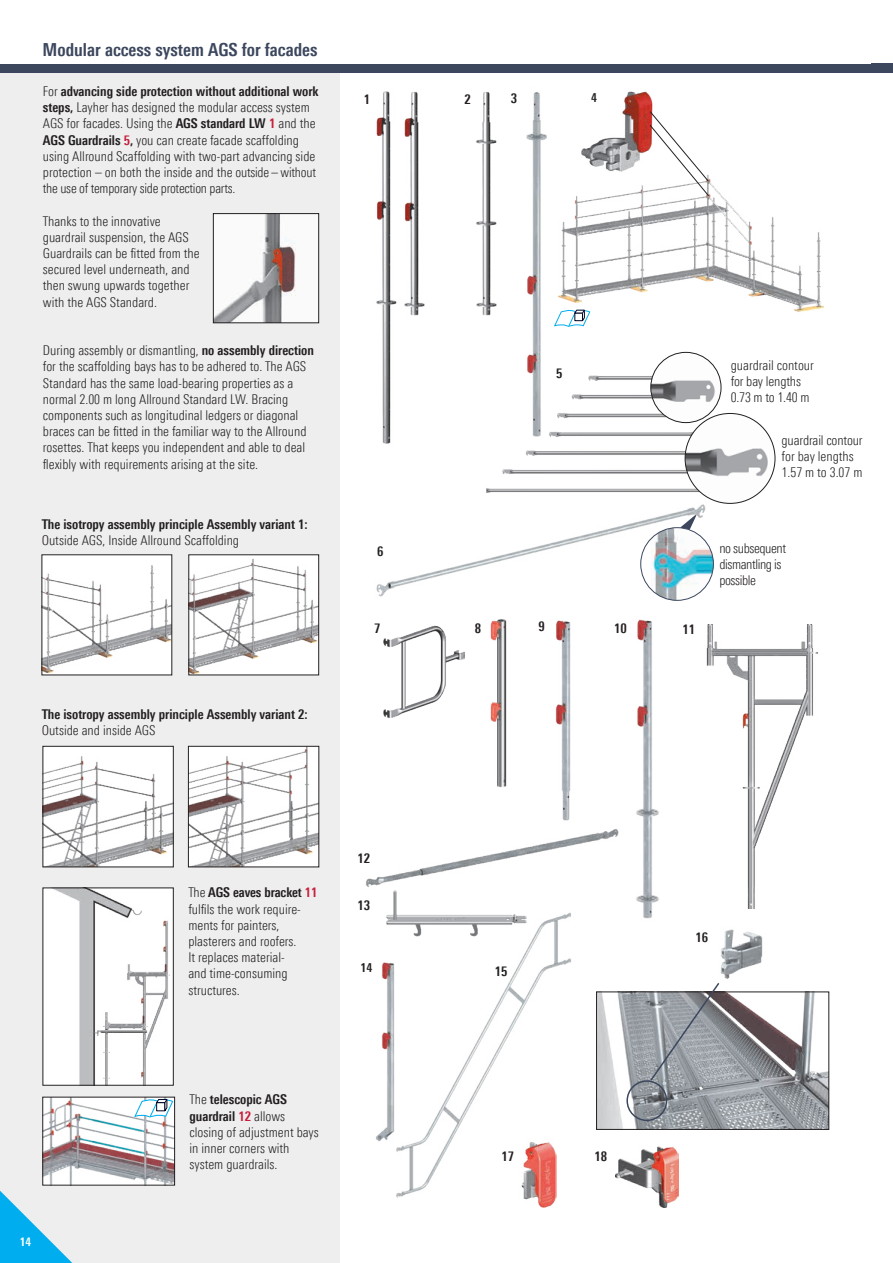
<style>
.page{position:relative;width:893px;height:1263px;background:#fff}
.page>*{position:absolute;margin:0;border:0;box-sizing:border-box;transform-origin:0 0}
.t1{font:700 18px "Linotype Univers 620 Cn";color:#3c475e}
.GT_2013{font:300 13.5px/16.2px "Linotype Univers 320 Cn";color:#231f20}
.Maße_2013{font:700 13.5px "Linotype Univers 620 Cn";color:#231f20}
.GT_2013-2{font:300 13.5px/16.2px "Linotype Univers 320 Cn";letter-spacing:-.03em;color:#231f20}
.Maße_2013-2{font:700 12.6px "Linotype Univers 620 Cn";color:#231f20}
.t2{font:700 12px "Linotype Univers 620 Cn";color:#fff}
.s1{font-family:"Linotype Univers 620 Cn";font-weight:700}
.s2{font-family:"Linotype Univers 620 Cn";font-weight:700;color:#c71f3a}
</style>
<div class="page">
<div style="left:0;top:72px;width:340px;height:1191px;background:#eeeeef"></div>
<svg style="left:0;top:1178px;width:85px;height:85px"></svg>
<div style="left:0;top:64px;width:893px;height:8px;background:#3c475e"></div>
<div style="left:872px;top:63px;width:21px;height:9px;background:#3c475e"></div>
<img style="left:376px;top:91px;width:15px;height:353px">
<img style="left:558px;top:179px;width:266px;height:134px">
<img style="left:562px;top:91px;width:91px;height:90px">
<img style="left:45px;top:748px;width:127px;height:117px">
<div style="left:43px;top:746px;width:131px;height:121px;border:1px solid #231f20"></div>
<img style="left:45px;top:889px;width:127px;height:194px">
<div style="left:43px;top:887px;width:131px;height:198px;border:1px solid #231f20"></div>
<img style="left:45px;top:1099px;width:128px;height:84px">
<img style="left:190px;top:748px;width:127px;height:117px">
<div style="left:188px;top:746px;width:131px;height:121px;border:1px solid #231f20"></div>
<img style="left:44px;top:556px;width:126px;height:116px">
<img style="left:190px;top:556px;width:127px;height:117px">
<div style="left:188px;top:554px;width:131px;height:121px;border:1px solid #231f20"></div>
<img style="left:215px;top:215px;width:102px;height:106px">
<div style="left:213px;top:213px;width:106px;height:110px;border:1px solid #231f20"></div>
<img style="left:487px;top:375px;width:236px;height:118px">
<img style="left:651px;top:352px;width:70px;height:71px;border-radius:35px">
<div style="left:650px;top:352px;width:71px;height:71px;border:1px solid #231f20;border-radius:50%"></div>
<img style="left:685px;top:413px;width:90px;height:90px;border-radius:45px">
<img style="left:384px;top:625px;width:81px;height:93px">
<img style="left:491px;top:619px;width:16px;height:169px">
<img style="left:706px;top:624px;width:112px;height:284px">
<img style="left:366px;top:831px;width:240px;height:56px">
<img style="left:387px;top:91px;width:38px;height:234px">
<img style="left:476px;top:92px;width:21px;height:224px">
<img style="left:513px;top:92px;width:42px;height:347px">
<img style="left:376px;top:504px;width:330px;height:97px">
<img style="left:555px;top:620px;width:16px;height:201px">
<img style="left:606px;top:619px;width:53px;height:300px">
<img style="left:393px;top:890px;width:4px;height:21px">
<img style="left:378px;top:911px;width:193px;height:288px">
<img style="left:720px;top:929px;width:43px;height:50px">
<div style="left:641px;top:528px;width:72px;height:72px;background:#fff;border-radius:50%"></div>
<img style="left:650px;top:528px;width:63px;height:72px">
<div style="left:640px;top:527px;width:74px;height:74px;border:1px solid #3c475e;border-radius:50%"></div>
<img style="left:598px;top:993px;width:229px;height:135px">
<div style="left:596px;top:991px;width:233px;height:139px;border:1px solid #231f20"></div>
<div style="left:626px;top:1080px;width:41px;height:41px;border:2px solid #3c475e;border-radius:50%"></div>
<svg style="left:649px;top:983px;width:72px;height:99px;background:#9fa4a9"></svg>
<img style="left:518px;top:1138px;width:38px;height:69px">
<img style="left:615px;top:1146px;width:64px;height:61px">
<svg style="left:649px;top:111px;width:61px;height:86px"></svg>
<svg style="left:554px;top:309px;width:36px;height:19px"></svg>
<svg style="left:134px;top:1099px;width:39px;height:18px"></svg>
<p class="t1" style="left:43px;top:38px;width:276px">Modular access system AGS for facades</p>
<p class="GT_2013" style="left:43px;top:83px;width:277px">For <span class="s1">advancing side protection without additional work steps,</span> Layher has designed the modular access system AGS for facades. Using the <span class="s1">AGS standard LW</span> <span class="s2">1</span> and the <span class="s1">AGS Guardrails</span> <span class="s2">5</span><span class="s1">,</span> you can create facade scaffolding using Allround Scaffolding with two-part advancing side protection – on both the inside and the outside – without the use of temporary side protection parts.</p>
<p class="GT_2013" style="left:43px;top:213px;width:158px">Thanks to the innovative guardrail suspension, the AGS<br>Guardrails can be fitted from the secured level underneath, and then swung upwards together with the AGS Standard.</p>
<p class="GT_2013" style="left:43px;top:342px;width:273px">During assembly or dismantling, <span class="s1">no assembly direction </span>for the scaffolding bays has to be adhered to. The AGS Standard has the same load-bearing properties as a normal 2.00 m long Allround Standard LW. Bracing components such as longitudinal ledgers or diagonal braces can be fitted in the familiar way to the Allround rosettes. That keeps you independent and able to deal flexibly with requirements arising at the site.</p>
<p class="Maße_2013" style="left:42px;top:516px;width:268px">The isotropy assembly principle Assembly variant 1:</p>
<p class="GT_2013" style="left:42px;top:532px;width:199px">Outside AGS, Inside Allround Scaffolding</p>
<p class="Maße_2013" style="left:42px;top:706px;width:268px">The isotropy assembly principle Assembly variant 2:</p>
<p class="GT_2013" style="left:42px;top:722px;width:115px">Outside and inside AGS</p>
<p class="Maße_2013" style="left:364px;top:92px;width:8px">1</p>
<p class="Maße_2013" style="left:464px;top:91px;width:8px">2</p>
<p class="Maße_2013" style="left:511px;top:90px;width:8px">3</p>
<p class="Maße_2013-2" style="left:591px;top:90px;width:7px">4</p>
<p class="Maße_2013" style="left:377px;top:543px;width:8px">6</p>
<p class="Maße_2013" style="left:374px;top:620px;width:8px">7</p>
<p class="Maße_2013" style="left:556px;top:365px;width:8px">5</p>
<p class="Maße_2013" style="left:475px;top:620px;width:8px">8</p>
<p class="Maße_2013" style="left:538px;top:618px;width:8px">9</p>
<p class="Maße_2013" style="left:614px;top:620px;width:14px">10</p>
<p class="Maße_2013" style="left:683px;top:621px;width:14px">11</p>
<p class="GT_2013" style="left:731px;top:357px;width:85px">guardrail contour</p>
<p class="GT_2013" style="left:731px;top:373px;width:72px">for bay lengths</p>
<p class="GT_2013" style="left:731px;top:389px;width:80px">0.73 m to 1.40 m</p>
<p class="GT_2013" style="left:782px;top:432px;width:83px">guardrail contour</p>
<p class="GT_2013" style="left:782px;top:448px;width:82px">for bay lengths<br>1.57 m to 3.07 m</p>
<p class="GT_2013-2" style="left:719px;top:540px;width:68px">no subsequent dismantling is possible</p>
<p class="t2" style="left:20px;top:1235px;width:13px">14</p>
<p class="GT_2013" style="left:188px;top:884px;width:131px">The <span class="s1">AGS eaves bracket</span> <span class="s2">11 </span>fulfils the work require&shy;ments for painters, plasterers and roofers.<br>It replaces material-<br>and time-consuming structures.</p>
<p class="GT_2013" style="left:189px;top:1091px;width:131px">The <span class="s1">telescopic AGS guardrail</span> <span class="s2">12</span> allows closing of adjustment bays in inner corners with system guardrails.</p>
<p class="Maße_2013" style="left:357px;top:850px;width:14px">12</p>
<p class="Maße_2013" style="left:357px;top:897px;width:14px">13</p>
<p class="Maße_2013-2" style="left:361px;top:960px;width:13px">14</p>
<p class="Maße_2013" style="left:495px;top:963px;width:14px">15</p>
<p class="Maße_2013" style="left:501px;top:1148px;width:14px">17</p>
<p class="Maße_2013" style="left:595px;top:1148px;width:14px">18</p>
<p class="Maße_2013" style="left:695px;top:929px;width:14px">16</p>
</div>
